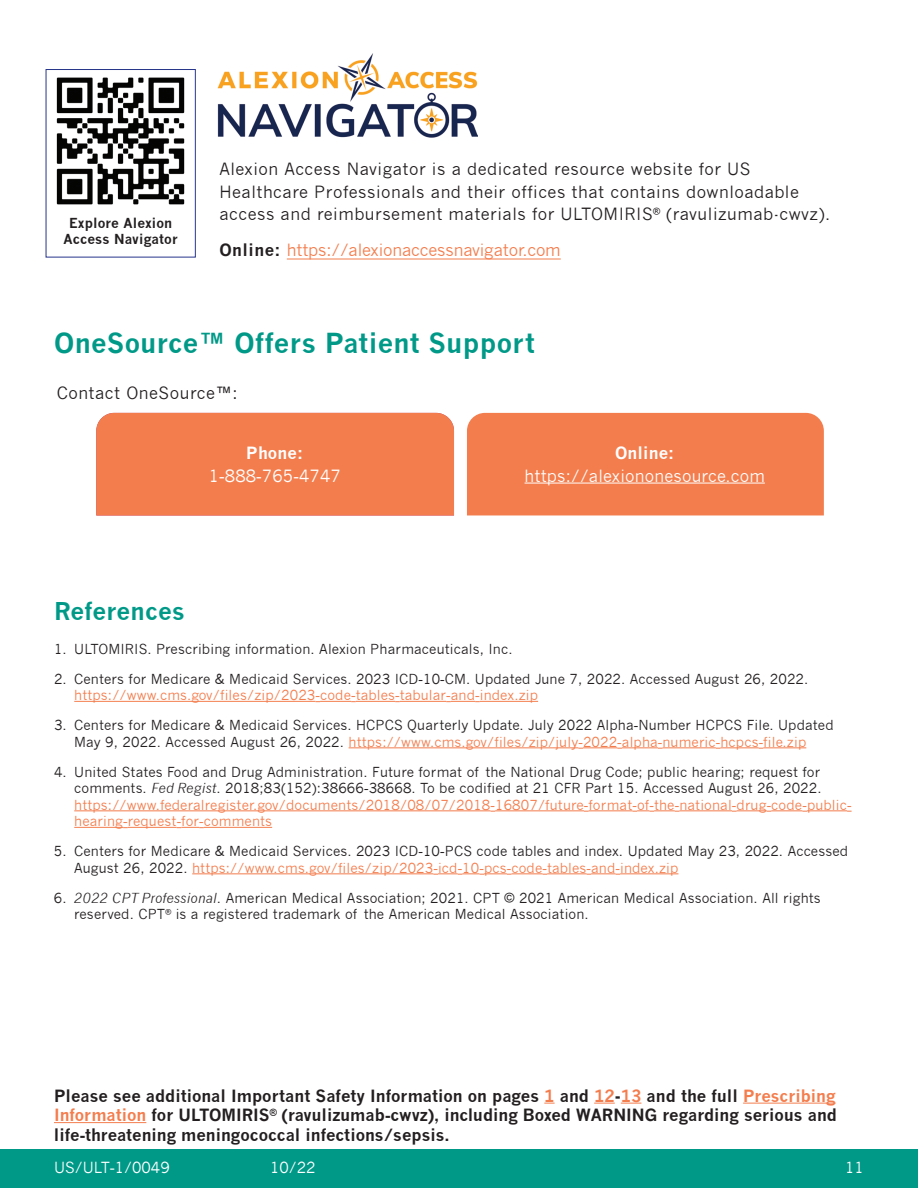
<style>
.page{position:relative;width:918px;height:1188px;background:#fff}
.page>*{position:absolute;margin:0;border:0;box-sizing:border-box;transform-origin:0 0}
.t1{font:700 27px "News Gothic";letter-spacing:.01em;color:#098}
.t2{font:700 24px "News Gothic";letter-spacing:.01em;color:#098}
.t3{font:700 16.5px/19.5px "News Gothic";color:#231f20;text-align:justify}
.t4{font:16.5px/22.5px "News Gothic";letter-spacing:.03em;color:#231f20}
.t5{font:16.5px/22.5px "News Gothic";letter-spacing:.01em;color:#fff;text-align:center}
.t6{font:16.5px "News Gothic";letter-spacing:-.01em;color:#f47d4d}
.t7{font:700 16.5px "News Gothic";letter-spacing:.01em;color:#fff}
.t8{font:15px "News Gothic";color:#fff}
.t9{font:13.5px/16.5px "News Gothic";letter-spacing:.01em;color:#231f20}
.t10{font:700 13.5px/16.5px "News Gothic";letter-spacing:.01em;color:#231f20;text-align:center}
.s1{font-weight:700;color:#231f20}
.s2{font-weight:700}
.s3{font-family:"Arial"}
.s4{color:#f47d4d}
.s5{font-family:"Arial";color:#f47d4d}
.s6{font-style:italic}
</style>
<div class="page">
<div style="left:0;top:1150px;width:918px;height:38px;background:#098"></div>
<svg style="left:594px;top:1103px;width:21px;height:1px"></svg>
<svg style="left:621px;top:1103px;width:20px;height:1px"></svg>
<hr style="left:743px;top:1103px;width:92px;height:1px;background:#f47d4d">
<hr style="left:54px;top:1122px;width:92px;height:1px;background:#f47d4d">
<hr style="left:74px;top:701px;width:241px;height:1px;background:#f47d4d">
<hr style="left:320px;top:701px;width:31px;height:1px;background:#f47d4d">
<hr style="left:356px;top:701px;width:39px;height:1px;background:#f47d4d">
<hr style="left:400px;top:701px;width:46px;height:1px;background:#f47d4d">
<svg style="left:446px;top:701px;width:34px;height:1px"></svg>
<hr style="left:480px;top:701px;width:58px;height:1px;background:#f47d4d">
<hr style="left:349px;top:748px;width:229px;height:1px;background:#f47d4d">
<hr style="left:583px;top:748px;width:34px;height:1px;background:#f47d4d">
<hr style="left:622px;top:748px;width:36px;height:1px;background:#f47d4d">
<hr style="left:663px;top:748px;width:53px;height:1px;background:#f47d4d">
<hr style="left:720px;top:748px;width:39px;height:1px;background:#f47d4d">
<hr style="left:763px;top:748px;width:43px;height:1px;background:#f47d4d">
<hr style="left:74px;top:811px;width:417px;height:1px;background:#f47d4d">
<hr style="left:495px;top:811px;width:89px;height:1px;background:#f47d4d">
<hr style="left:589px;top:811px;width:43px;height:1px;background:#f47d4d">
<svg style="left:632px;top:811px;width:47px;height:1px"></svg>
<hr style="left:679px;top:811px;width:53px;height:1px;background:#f47d4d">
<hr style="left:737px;top:811px;width:30px;height:1px;background:#f47d4d">
<hr style="left:771px;top:811px;width:31px;height:1px;background:#f47d4d">
<hr style="left:807px;top:811px;width:40px;height:1px;background:#f47d4d">
<hr style="left:74px;top:827px;width:49px;height:1px;background:#f47d4d">
<hr style="left:128px;top:827px;width:49px;height:1px;background:#f47d4d">
<svg style="left:177px;top:827px;width:27px;height:1px"></svg>
<hr style="left:204px;top:827px;width:68px;height:1px;background:#f47d4d">
<hr style="left:192px;top:874px;width:241px;height:1px;background:#f47d4d">
<svg style="left:433px;top:874px;width:79px;height:1px"></svg>
<hr style="left:512px;top:874px;width:31px;height:1px;background:#f47d4d">
<hr style="left:547px;top:874px;width:40px;height:1px;background:#f47d4d">
<svg style="left:587px;top:874px;width:33px;height:1px"></svg>
<hr style="left:620px;top:874px;width:58px;height:1px;background:#f47d4d">
<div style="left:467px;top:413px;width:357px;height:102px;background:#f47d4d"></div>
<hr style="left:525px;top:483px;width:240px;height:1px;background:#fff">
<div style="left:96px;top:413px;width:358px;height:102px;background:#f47d4d"></div>
<img style="left:217px;top:54px;width:260px;height:84px">
<hr style="left:287px;top:259px;width:274px;height:1px;background:#f47d4d">
<img style="left:56px;top:77px;width:129px;height:128px">
<div style="left:46px;top:69px;width:150px;height:189px;border:1px solid #27358a"></div>
<p class="t10" style="left:64px;top:214px;width:116px">Explore Alexion<br>Access Navigator</p>
<p class="t4" style="left:219px;top:158px;width:612px">Alexion Access Navigator is a dedicated resource website for US<br>Healthcare Professionals and their offices that contains downloadable access and reimbursement materials for ULTOMIRIS<sup>®</sup> (ravulizumab-cwvz).</p>
<p class="t6" style="left:219px;top:240px;width:343px"><span class="s1">Online:</span> https://alexionaccessnavigator.com</p>
<h1 class="t1" style="left:54px;top:327px;width:482px">OneSource™ Offers Patient Support</h1>
<p class="t4" style="left:57px;top:382px;width:183px">Contact OneSource™:</p>
<p class="t5" style="left:209px;top:442px;width:134px"><span class="s2">Phone:<br></span>1<span class="s3">-</span>888<span class="s3">-</span>765<span class="s3">-</span>4747</p>
<h2 class="t2" style="left:54px;top:596px;width:132px">References</h2>
<p class="t7" style="left:615px;top:443px;width:61px">Online:</p>
<p class="t5" style="left:525px;top:465px;width:242px">https://alexiononesource.com</p>
<p class="t9" style="left:54px;top:641px;width:460px">1. ULTOMIRIS. Prescribing information. Alexion Pharmaceuticals, Inc.</p>
<p class="t9" style="left:74px;top:671px;width:736px;text-indent:-20px">2. Centers for Medicare &amp; Medicaid Services. 2023 ICD<span class="s3">-</span>10<span class="s3">-</span>CM. Updated June 7, 2022. Accessed August 26, 2022. <span class="s4">https://www.cms.gov/files/zip/2023</span><span class="s5">-</span><span class="s4">code</span><span class="s5">-</span><span class="s4">tables</span><span class="s5">-</span><span class="s4">tabular</span><span class="s5">-</span><span class="s4">and</span><span class="s5">-</span><span class="s4">index.zip</span></p>
<p class="t9" style="left:54px;top:717px;width:781px;text-align:center">3. Centers for Medicare &amp; Medicaid Services. HCPCS Quarterly Update. July 2022 Alpha<span class="s3">-</span>Number HCPCS File. Updated<br>May 9, 2022. Accessed August 26, 2022. <span class="s4">https://www.cms.gov/files/zip/july</span><span class="s5">-</span><span class="s4">2022</span><span class="s5">-</span><span class="s4">alpha</span><span class="s5">-</span><span class="s4">numeric</span><span class="s5">-</span><span class="s4">hcpcs</span><span class="s5">-</span><span class="s4">file.zip</span></p>
<p class="t9" style="left:74px;top:764px;width:779px;text-indent:-20px">4. United States Food and Drug Administration. Future format of the National Drug Code; public hearing; request for comments. <span class="s6">Fed Regist</span>. 2018;83(152):38666<span class="s3">-</span>38668. To be codified at 21 CFR Part 15. Accessed August 26, 2022. <span class="s4">https://www.federalregister.gov/documents/2018/08/07/2018</span><span class="s5">-</span><span class="s4">16807/future</span><span class="s5">-</span><span class="s4">format</span><span class="s5">-</span><span class="s4">of</span><span class="s5">-</span><span class="s4">the</span><span class="s5">-</span><span class="s4">national</span><span class="s5">-</span><span class="s4">drug</span><span class="s5">-</span><span class="s4">code</span><span class="s5">-</span><span class="s4">public&shy;hearing</span><span class="s5">-</span><span class="s4">request</span><span class="s5">-</span><span class="s4">for</span><span class="s5">-</span><span class="s4">comments</span></p>
<p class="t9" style="left:74px;top:843px;width:776px;text-indent:-20px">5. Centers for Medicare &amp; Medicaid Services. 2023 ICD<span class="s3">-</span>10<span class="s3">-</span>PCS code tables and index. Updated May 23, 2022. Accessed<br>August 26, 2022. <span class="s4">https://www.cms.gov/files/zip/2023</span><span class="s5">-</span><span class="s4">icd</span><span class="s5">-</span><span class="s4">10</span><span class="s5">-</span><span class="s4">pcs</span><span class="s5">-</span><span class="s4">code</span><span class="s5">-</span><span class="s4">tables</span><span class="s5">-</span><span class="s4">and</span><span class="s5">-</span><span class="s4">index.zip</span></p>
<p class="t9" style="left:74px;top:890px;width:748px;text-indent:-20px">6. <span class="s6">2022 CPT Professional</span>. American Medical Association; 2021. CPT © 2021 American Medical Association. All rights reserved. CPT<sup>®</sup> is a registered trademark of the American Medical Association.</p>
<p class="t3" style="left:54px;top:1086px;width:785px">Please see additional Important Safety Information on pages <span class="s4">1</span> and <span class="s4">12</span>-<span class="s4">13</span> and the full <span class="s4">Prescribing Information</span> for ULTOMIRIS<sup>®</sup> (ravulizumab<span class="s3">-</span>cwvz), including Boxed WARNING regarding serious and life<span class="s3">-</span>threatening meningococcal infections/sepsis.</p>
<p class="t8" style="left:54px;top:1159px;width:117px">US/ULT<span class="s3">-</span>1/0049</p>
<p class="t8" style="left:270px;top:1159px;width:47px">10/22</p>
<p class="t8" style="left:845px;top:1159px;width:20px">11</p>
</div>
